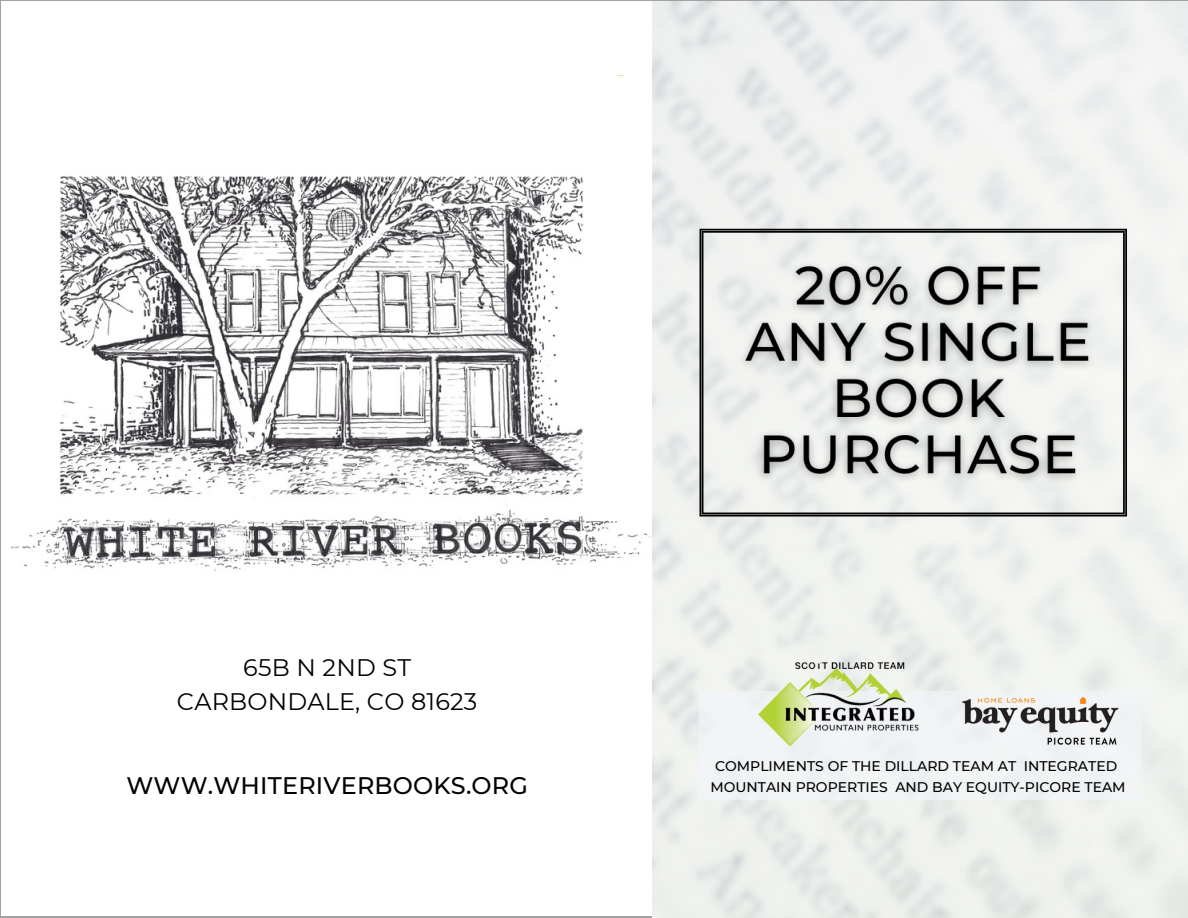
<style>
.page{position:relative;width:1188px;height:918px;background:#fff}
.page>*{position:absolute;margin:0;border:0;box-sizing:border-box;transform-origin:0 0}
.t1{font:24px/33.9px "Montserrat";letter-spacing:.01em;color:#000;text-align:center}
.t2{font:500 24px "Montserrat";letter-spacing:.01em;color:#000}
.t3{font:500 14.1px/21px "Montserrat";color:#000;text-align:center}
.t4{font:700 12.6px "Montserrat";color:#b5d43a}
</style>
<div class="page">
<img style="left:11px;top:93px;width:642px;height:609px">
<div style="left:700px;top:692px;width:441px;height:108px;background:#f3f5f9"></div>
<img style="left:758px;top:662px;width:160px;height:83px">
<img style="left:962px;top:696px;width:157px;height:49px">
<svg style="left:700px;top:229px;width:427px;height:288px;fill:#eff1ef"></svg>
<img style="left:727px;top:241px;width:378px;height:264px">
<p class="t4" style="left:617px;top:62px;width:8px">_</p>
<h1 class="t1" style="left:177px;top:651px;width:302px">65B N 2ND ST<br>CARBONDALE, CO 81623</h1>
<h1 class="t2" style="left:126px;top:771px;width:403px">WWW.WHITERIVERBOOKS.ORG</h1>
<p class="t3" style="left:710px;top:755px;width:417px">COMPLIMENTS OF THE DILLARD TEAM AT INTEGRATED<br>MOUNTAIN PROPERTIES AND BAY EQUITY-PICORE TEAM</p>
</div>
